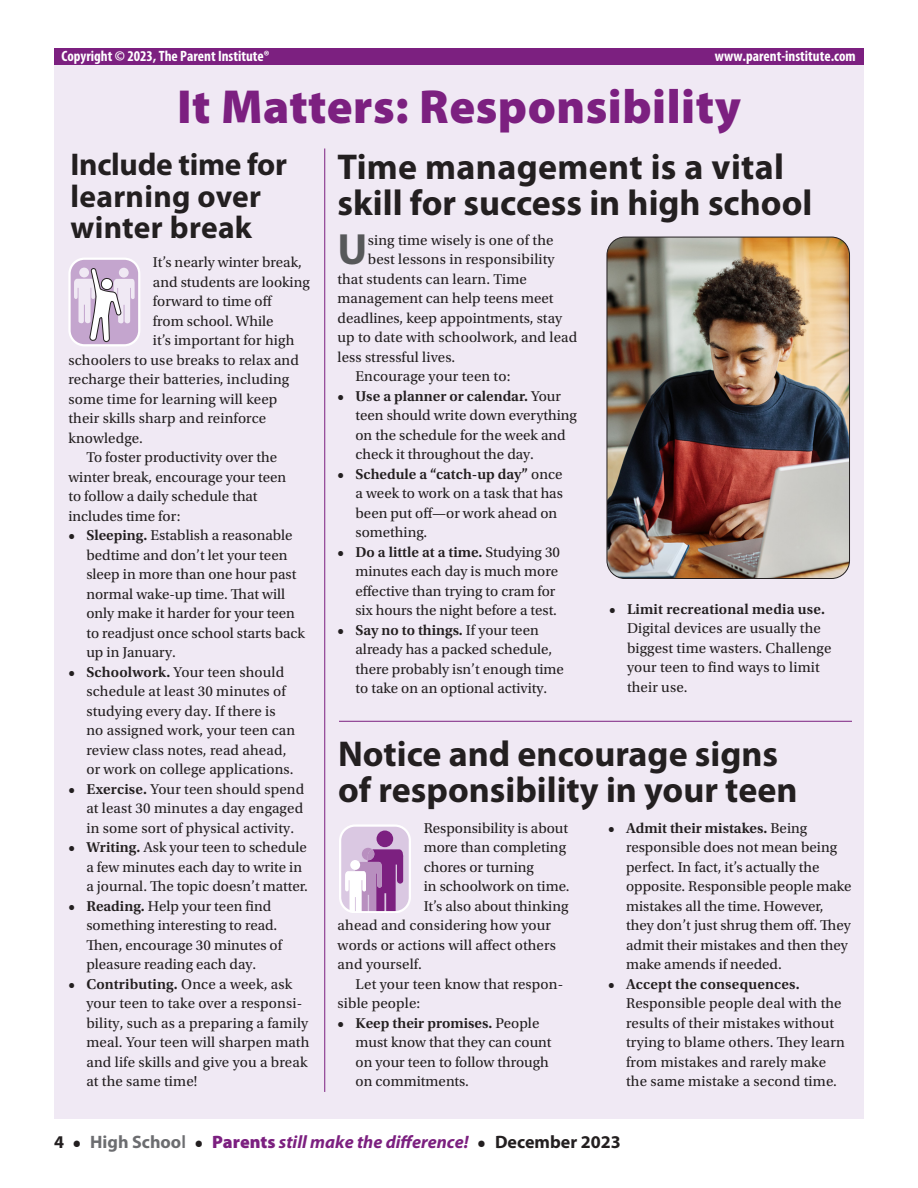
<style>
.page{position:relative;width:918px;height:1188px;background:#fff}
.page>*{position:absolute;margin:0;border:0;box-sizing:border-box;transform-origin:0 0}
.t1{font:900 48px "Myriad Pro";letter-spacing:.01em;color:#7c2080}
.t2{font:700 43.95px "Myriad Pro";color:#57585a}
.t3{font:700 36px/36px "Myriad Pro";color:#231f20}
.t4{font:700 31.5px/31.5px "Myriad Pro";letter-spacing:.005em;color:#231f20}
.t5{font:italic 700 18px "Myriad Pro";color:#7c2080}
.t6{font:700 18px "Myriad Pro";color:#231f20}
.t7{font:15px/19.5px "Utopia Std";color:#231f20}
.t8{font:700 condensed 15px "Myriad Pro";color:#fff}
.t9{font:600 15px "Utopia Std";letter-spacing:.01em;color:#231f20}
.s1{font-weight:600}
.s2{font-style:normal;color:#231f20}
.s3{font-family:"Utopia Std";font-style:normal;color:#231f20}
.s4{font-style:normal;color:#6c6d70}
.s5{font-weight:600;font-style:normal;color:#6c6d70}
.s6{font-weight:900;font-style:normal}
</style>
<div class="page">
<div style="left:54px;top:49px;width:810px;height:1070px;background:#f0e9f4"></div>
<div style="left:54px;top:49px;width:810px;height:16px;background:#7c2080"></div>
<hr style="left:324px;top:148px;width:1px;height:944px;background:#7c2080">
<hr style="left:339px;top:721px;width:513px;height:1px;background:#7c2080">
<svg style="left:68px;top:258px;width:72px;height:88px"></svg>
<svg style="left:339px;top:824px;width:72px;height:89px;background:#c7a5cc"></svg>
<img style="left:607px;top:237px;width:243px;height:342px">
<div style="left:607px;top:237px;width:243px;height:342px;border:1px solid #231f20;border-radius:18px"></div>
<p class="t8" style="left:62px;top:46px;width:210px">Copyright © 2023, The Parent Institute®</p>
<p class="t8" style="left:715px;top:46px;width:142px">www.parent-institute.com</p>
<h1 class="t1" style="left:177px;top:75px;width:565px">It Matters: Responsibility</h1>
<h3 class="t4" style="left:70px;top:148px;width:218px">Include time for learning over winter break</h3>
<h3 class="t3" style="left:338px;top:147px;width:477px">Time management is a vital skill for success in high school</h3>
<h2 class="t2" style="left:338px;top:221px;width:31px">U</h2>
<p class="t7" style="left:368px;top:230px;width:187px">sing time wisely is one of the</p>
<p class="t7" style="left:368px;top:250px;width:188px">best lessons in responsibility</p>
<p class="t7" style="left:337px;top:269px;width:191px">that students can learn. Time</p>
<p class="t7" style="left:337px;top:289px;width:218px">management can help teens meet</p>
<p class="t7" style="left:337px;top:308px;width:226px">deadlines, keep appointments, stay</p>
<p class="t7" style="left:337px;top:328px;width:241px">up to date with schoolwork, and lead</p>
<p class="t7" style="left:337px;top:347px;width:119px">less stressful lives.</p>
<p class="t7" style="left:356px;top:367px;width:156px">Encourage your teen to:</p>
<p class="t7" style="left:356px;top:386px;width:223px;text-indent:-18px"><span class="s1">• Use a planner or calendar.</span> Your teen should write down everything on the schedule for the week and check it throughout the day.</p>
<p class="t7" style="left:356px;top:464px;width:209px;text-indent:-18px"><span class="s1">• Schedule a “catch-up day”</span> once a week to work on a task that has been put off—or work ahead on something.</p>
<p class="t7" style="left:356px;top:542px;width:206px;text-indent:-18px"><span class="s1">• Do a little at a time.</span> Studying 30 minutes each day is much more effective than trying to cram for six hours the night before a test.</p>
<p class="t7" style="left:356px;top:620px;width:210px;text-indent:-18px"><span class="s1">• Say no to things.</span> If your teen already has a packed schedule, there probably isn’t enough time to take on an optional activity.</p>
<p class="t7" style="left:153px;top:253px;width:150px">It’s nearly winter break,</p>
<p class="t7" style="left:153px;top:273px;width:158px">and students are looking</p>
<p class="t7" style="left:153px;top:292px;width:121px">forward to time off</p>
<p class="t7" style="left:153px;top:312px;width:122px">from school. While</p>
<p class="t7" style="left:153px;top:331px;width:143px">it’s important for high</p>
<p class="t7" style="left:68px;top:351px;width:232px">schoolers to use breaks to relax and</p>
<p class="t7" style="left:68px;top:370px;width:222px">recharge their batteries, including</p>
<p class="t7" style="left:68px;top:390px;width:211px">some time for learning will keep</p>
<p class="t7" style="left:68px;top:409px;width:199px">their skills sharp and reinforce</p>
<p class="t7" style="left:68px;top:429px;width:76px">knowledge.</p>
<p class="t7" style="left:86px;top:448px;width:192px">To foster productivity over the</p>
<p class="t7" style="left:68px;top:468px;width:219px">winter break, encourage your teen</p>
<p class="t7" style="left:68px;top:487px;width:191px">to follow a daily schedule that</p>
<p class="t7" style="left:68px;top:507px;width:114px">includes time for:</p>
<p class="t7" style="left:86px;top:526px;width:220px;text-indent:-18px"><span class="s1">• Sleeping.</span> Establish a reasonable bedtime and don’t let your teen sleep in more than one hour past normal wake-up time. That will only make it harder for your teen to readjust once school starts back up in January.</p>
<p class="t7" style="left:86px;top:663px;width:210px;text-indent:-18px"><span class="s1">• Schoolwork.</span> Your teen should schedule at least 30 minutes of studying every day. If there is no assigned work, your teen can review class notes, read ahead, or work on college applications.</p>
<p class="t7" style="left:86px;top:780px;width:219px;text-align:justify;text-indent:-18px"><span class="s1">• Exercise.</span> Your teen should spend at least 30 minutes a day engaged in some sort of physical activity.</p>
<p class="t7" style="left:86px;top:838px;width:223px;text-indent:-18px"><span class="s1">• Writing.</span> Ask your teen to schedule a few minutes each day to write in a journal. The topic doesn’t matter.</p>
<p class="t7" style="left:86px;top:897px;width:197px;text-indent:-18px"><span class="s1">• Reading.</span> Help your teen find something interesting to read.<br>Then, encourage 30 minutes of pleasure reading each day.</p>
<p class="t7" style="left:86px;top:975px;width:225px;text-indent:-18px"><span class="s1">• Contributing.</span> Once a week, ask your teen to take over a responsi&shy;bility, such as a preparing a family meal. Your teen will sharpen math and life skills and give you a break at the same time!</p>
<p class="t9" style="left:609px;top:601px;width:217px">• Limit recreational media use.</p>
<p class="t7" style="left:627px;top:619px;width:206px">Digital devices are usually the biggest time wasters. Challenge your teen to find ways to limit their use.</p>
<h3 class="t3" style="left:338px;top:735px;width:461px">Notice and encourage signs of responsibility in your teen</h3>
<p class="t7" style="left:424px;top:818px;width:146px">Responsibility is about</p>
<p class="t7" style="left:424px;top:838px;width:144px">more than completing</p>
<p class="t7" style="left:424px;top:857px;width:112px">chores or turning</p>
<p class="t7" style="left:424px;top:877px;width:147px">in schoolwork on time.</p>
<p class="t7" style="left:424px;top:896px;width:146px">It’s also about thinking</p>
<p class="t7" style="left:338px;top:916px;width:215px">ahead and considering how your</p>
<p class="t7" style="left:338px;top:935px;width:220px">words or actions will affect others</p>
<p class="t7" style="left:338px;top:955px;width:86px">and yourself.</p>
<p class="t7" style="left:356px;top:974px;width:209px">Let your teen know that respon-</p>
<p class="t7" style="left:338px;top:994px;width:84px">sible people:</p>
<p class="t7" style="left:356px;top:1013px;width:197px;text-indent:-18px"><span class="s1">• Keep their promises.</span> People must know that they can count on your teen to follow through on commitments.</p>
<p class="t7" style="left:626px;top:818px;width:227px;text-indent:-18px"><span class="s1">• Admit their mistakes.</span> Being responsible does not mean being perfect. In fact, it’s actually the opposite. Responsible people make mistakes all the time. However, they don’t just shrug them off. They admit their mistakes and then they make amends if needed.</p>
<p class="t9" style="left:608px;top:975px;width:193px">• Accept the consequences.</p>
<p class="t7" style="left:626px;top:994px;width:220px">Responsible people deal with the results of their mistakes without trying to blame others. They learn from mistakes and rarely make the same mistake a second time.</p>
<p class="t5" style="left:54px;top:1130px;width:433px"><span class="s2">4</span> <span class="s3">•</span> <span class="s4">High Schoo</span><span class="s5">l</span> <span class="s3">•</span> <span class="s6">Parents</span> still make the difference! <span class="s3">•</span></p>
<p class="t6" style="left:495px;top:1130px;width:127px">December 2023</p>
</div>
